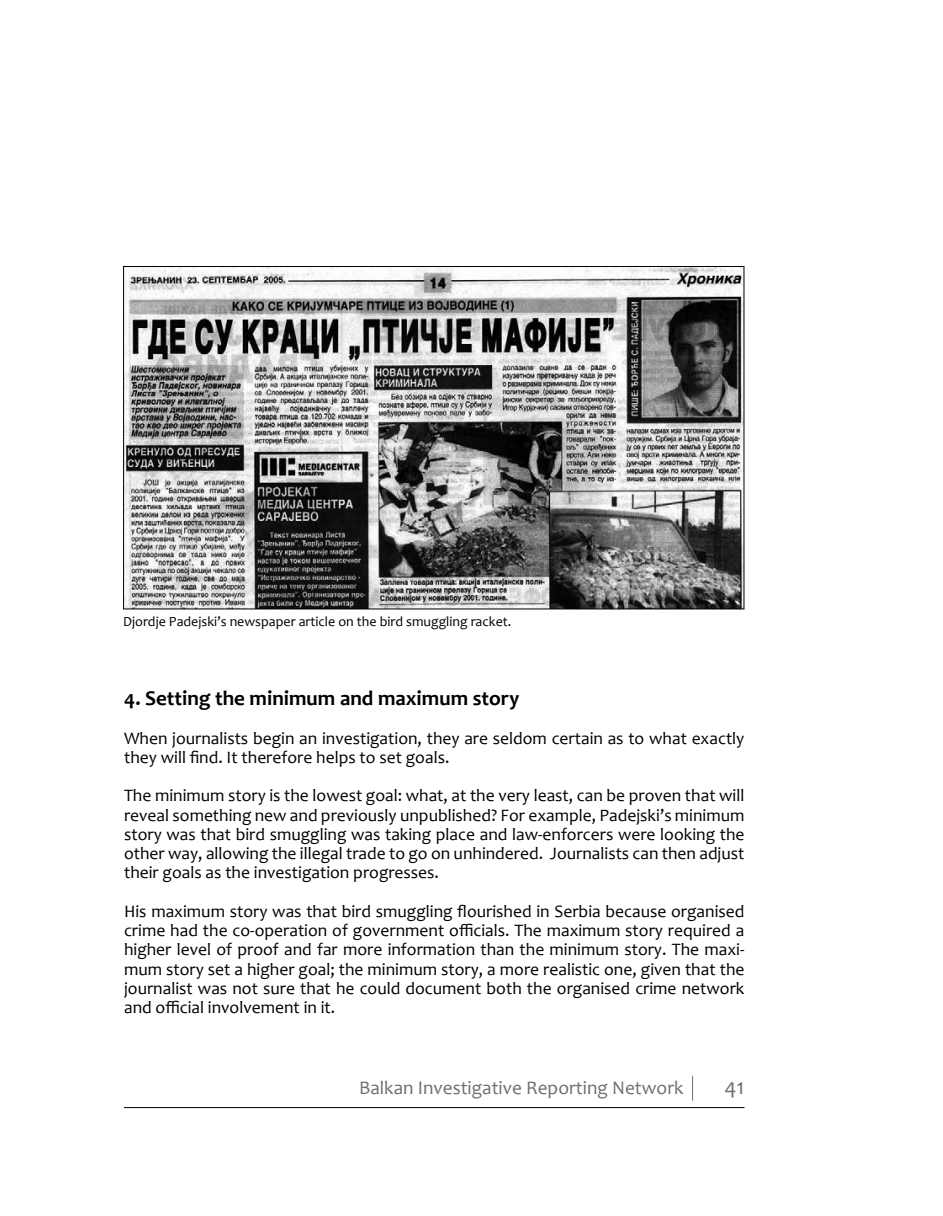
<style>
.page{position:relative;width:943px;height:1216px;background:#fff}
.page>*{position:absolute;margin:0;border:0;box-sizing:border-box;transform-origin:0 0}
.t1{font:22.75px "Candara";color:#6d6f71}
.t2{font:700 21px "Candara";color:#000}
.t3{font:19.25px "Candara";color:#6d6f71}
.t4{font:17.5px/19.2px "Candara";color:#000;text-align:justify}
.t5{font:14px "Candara";color:#000}
</style>
<div class="page">
<hr style="left:124px;top:1107px;width:620px;height:1px;background:#000">
<svg style="left:692px;top:1075px;width:1px;height:25px"></svg>
<img style="left:125px;top:268px;width:617px;height:339px">
<p class="t5" style="left:123px;top:613px;width:390px">Djordje Padejski’s newspaper article on the bird smuggling racket.</p>
<p class="t2" style="left:124px;top:685px;width:397px">4. Setting the minimum and maximum story</p>
<p class="t4" style="left:124px;top:728px;width:622px">When journalists begin an investigation, they are seldom certain as to what exactly they will find. It therefore helps to set goals.</p>
<p class="t4" style="left:124px;top:786px;width:622px">The minimum story is the lowest goal: what, at the very least, can be proven that will reveal something new and previously unpublished? For example, Padejski’s minimum story was that bird smuggling was taking place and law-enforcers were looking the other way, allowing the illegal trade to go on unhindered. Journalists can then adjust their goals as the investigation progresses.</p>
<p class="t4" style="left:124px;top:901px;width:622px">His maximum story was that bird smuggling flourished in Serbia because organised crime had the co-operation of government officials. The maximum story required a higher level of proof and far more information than the minimum story. The maxi&shy;mum story set a higher goal; the minimum story, a more realistic one, given that the journalist was not sure that he could document both the organised crime network and official involvement in it.</p>
<p class="t3" style="left:359px;top:1076px;width:326px">Balkan Investigative Reporting Network</p>
<h1 class="t1" style="left:724px;top:1073px;width:22px">41</h1>
</div>
